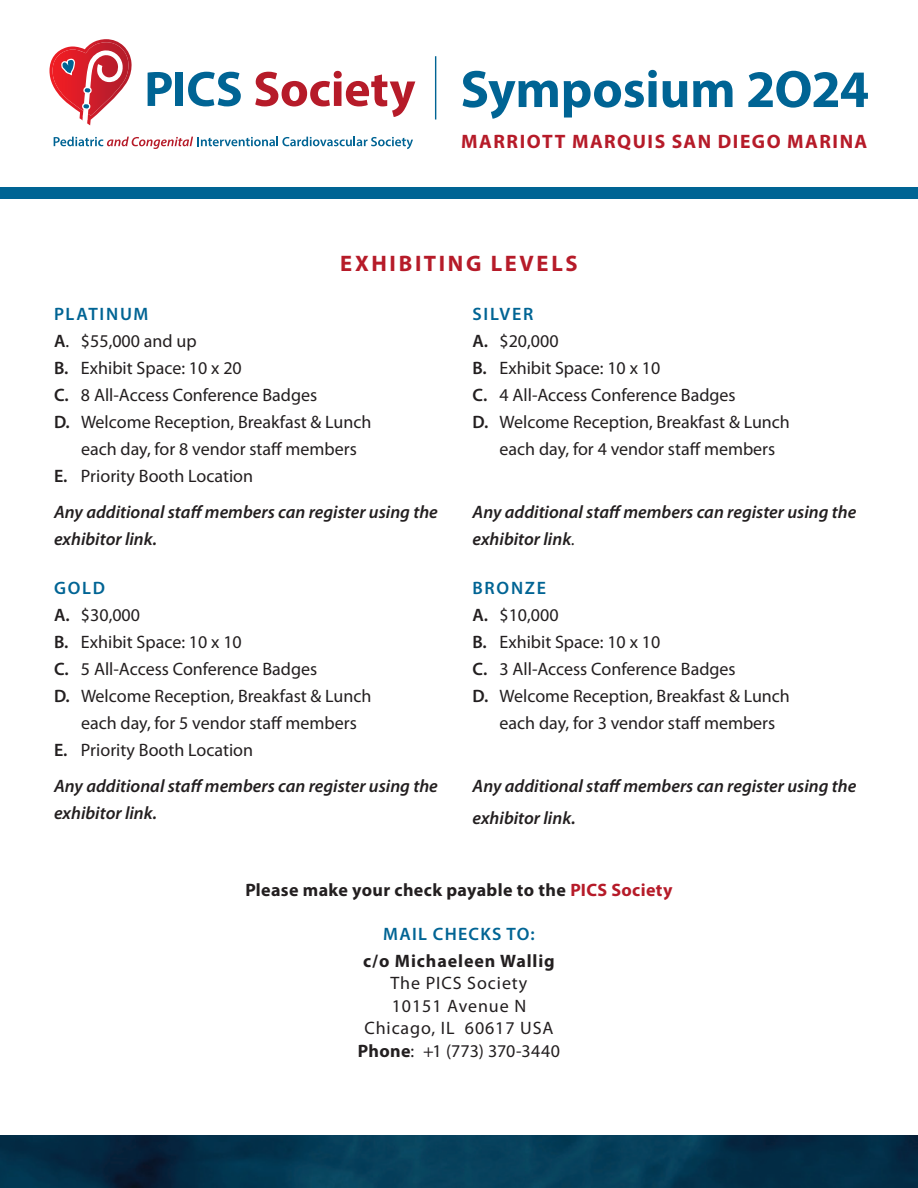
<style>
.page{position:relative;width:918px;height:1188px;background:#fff}
.page>*{position:absolute;margin:0;border:0;box-sizing:border-box;transform-origin:0 0}
.t1{font:700 52.95px "Myriad Pro";letter-spacing:-.005em;color:#006494}
.Exhibitor_Regist_Head{font:700 22.5px "Myriad Pro";letter-spacing:.12em;color:#b61b29}
.t2{font:700 19.5px "Myriad Pro";letter-spacing:.08em;color:#b61b29}
.Exhibitor_Text{font:18px/27px "Myriad Pro";color:#231f20}
.t3{font:italic 600 18px/27px "Myriad Pro";color:#231f20}
.t4{font:700 18px "Myriad Pro";letter-spacing:.02em;color:#231f20}
.t5{font:700 18px/22.5px "Myriad Pro";letter-spacing:.05em;color:#231f20;text-align:center}
.Exhibitor_Text-2{font:18px "Myriad Pro";letter-spacing:.05em;color:#231f20}
.Exhibiting_Levels{font:600 18px "Myriad Pro";letter-spacing:.09em;color:#006494}
.Program_Body_Text{font:18px "Myriad Pro";letter-spacing:.005em;color:#231f20}
.Exhibiting_Levels-2{font:600 18px "Myriad Pro";letter-spacing:.07em;color:#006494}
.s1{font-weight:600}
.s2{font-family:"Minion Pro";font-weight:500}
.s3{color:#b61b29}
.s4{font-weight:400}
.s5{font-weight:700}
</style>
<div class="page">
<div style="left:0;top:187px;width:918px;height:12px;background:#006494"></div>
<hr style="left:435px;top:56px;width:1px;height:64px;background:#006494">
<svg style="left:148px;top:72px;width:24px;height:34px"></svg>
<div style="left:176px;top:72px;width:7px;height:34px;background:#006494"></div>
<svg style="left:188px;top:72px;width:53px;height:34px"></svg>
<svg style="left:255px;top:71px;width:160px;height:46px"></svg>
<svg style="left:54px;top:137px;width:359px;height:12px"></svg>
<svg style="left:49px;top:39px;width:83px;height:87px"></svg>
<img style="left:0;top:1136px;width:918px;height:52px">
<p class="t1" style="left:460px;top:55px;width:410px">Symposium 2O24</p>
<p class="t2" style="left:461px;top:128px;width:408px">MARRIOTT MARQUIS SAN DIEGO MARINA</p>
<p class="Exhibitor_Regist_Head" style="left:340px;top:249px;width:239px">EXHIBITING LEVELS</p>
<p class="Exhibiting_Levels" style="left:54px;top:302px;width:96px">PLATINUM</p>
<p class="Exhibitor_Text" style="left:54px;top:327px;width:144px"><span class="s1">A</span>. $55,000 and up</p>
<p class="Exhibitor_Text" style="left:54px;top:354px;width:189px"><span class="s1">B.</span> Exhibit Space: 10 x 20</p>
<p class="Exhibitor_Text" style="left:54px;top:381px;width:265px"><span class="s1">C.</span> 8 All-Access Conference Badges</p>
<p class="Exhibitor_Text" style="left:54px;top:408px;width:319px"><span class="s1">D.</span> Welcome Reception, Breakfast &amp; Lunch</p>
<p class="Exhibitor_Text" style="left:81px;top:435px;width:277px">each day, for 8 vendor staff members</p>
<p class="Exhibitor_Text" style="left:54px;top:462px;width:201px"><span class="s1">E.</span> Priority Booth Location</p>
<p class="t3" style="left:54px;top:498px;width:385px">Any additional staff members can register using the exhibitor link.</p>
<p class="Exhibiting_Levels" style="left:54px;top:577px;width:52px">GOLD</p>
<p class="Exhibitor_Text" style="left:54px;top:601px;width:88px"><span class="s1">A.</span> $30,000</p>
<p class="Exhibitor_Text" style="left:54px;top:628px;width:189px"><span class="s1">B.</span> Exhibit Space: 10 x 10</p>
<p class="Exhibitor_Text" style="left:54px;top:655px;width:265px"><span class="s1">C.</span> 5 All-Access Conference Badges</p>
<p class="Exhibitor_Text" style="left:81px;top:682px;width:292px;text-indent:-27px"><span class="s1">D.</span> Welcome Reception, Breakfast &amp; Lunch each day, for 5 vendor staff members</p>
<p class="Exhibitor_Text" style="left:54px;top:736px;width:201px"><span class="s1">E.</span> Priority Booth Location</p>
<p class="t3" style="left:54px;top:772px;width:385px">Any additional staff members can register using the exhibitor link.</p>
<p class="Exhibiting_Levels" style="left:472px;top:302px;width:62px">SILVER</p>
<p class="Exhibitor_Text" style="left:472px;top:327px;width:88px"><span class="s1">A.</span> $20,000</p>
<p class="Exhibitor_Text" style="left:472px;top:354px;width:189px"><span class="s1">B.</span> Exhibit Space: 10 x 10</p>
<p class="Exhibitor_Text" style="left:472px;top:381px;width:265px"><span class="s1">C.</span> 4 All-Access Conference Badges</p>
<p class="Exhibitor_Text" style="left:500px;top:408px;width:292px;text-indent:-27px"><span class="s1">D.</span> Welcome Reception, Breakfast &amp; Lunch each day, for 4 vendor staff members</p>
<p class="t3" style="left:472px;top:498px;width:385px">Any additional staff members can register using the exhibitor link<span class="s2">.</span></p>
<p class="Exhibiting_Levels" style="left:472px;top:577px;width:75px">BRONZE</p>
<p class="Exhibitor_Text" style="left:472px;top:601px;width:88px"><span class="s1">A.</span> $10,000</p>
<p class="Exhibitor_Text" style="left:472px;top:628px;width:189px"><span class="s1">B.</span> Exhibit Space: 10 x 10</p>
<p class="Exhibitor_Text" style="left:472px;top:655px;width:265px"><span class="s1">C.</span> 3 All-Access Conference Badges</p>
<p class="Exhibitor_Text" style="left:500px;top:682px;width:292px;text-indent:-27px"><span class="s1">D.</span> Welcome Reception, Breakfast &amp; Lunch each day, for 3 vendor staff members</p>
<p class="t3" style="left:472px;top:770px;width:385px;line-height:31.5px">Any additional staff members can register using the exhibitor link.</p>
<p class="t4" style="left:245px;top:879px;width:429px">Please make your check payable to the <span class="s3">PICS Society</span></p>
<p class="Exhibiting_Levels-2" style="left:383px;top:922px;width:153px">MAIL CHECKS TO:</p>
<p class="t5" style="left:363px;top:949px;width:193px">c/o Michaeleen Wallig<br><span class="s4">The PICS Society</span></p>
<p class="Exhibitor_Text-2" style="left:392px;top:995px;width:136px">10151 Avenue N</p>
<p class="Exhibitor_Text-2" style="left:364px;top:1017px;width:191px">Chicago, IL 60617 USA</p>
<p class="Program_Body_Text" style="left:358px;top:1040px;width:204px"><span class="s5">Phone</span>: +1 (773) 370-3440</p>
</div>
